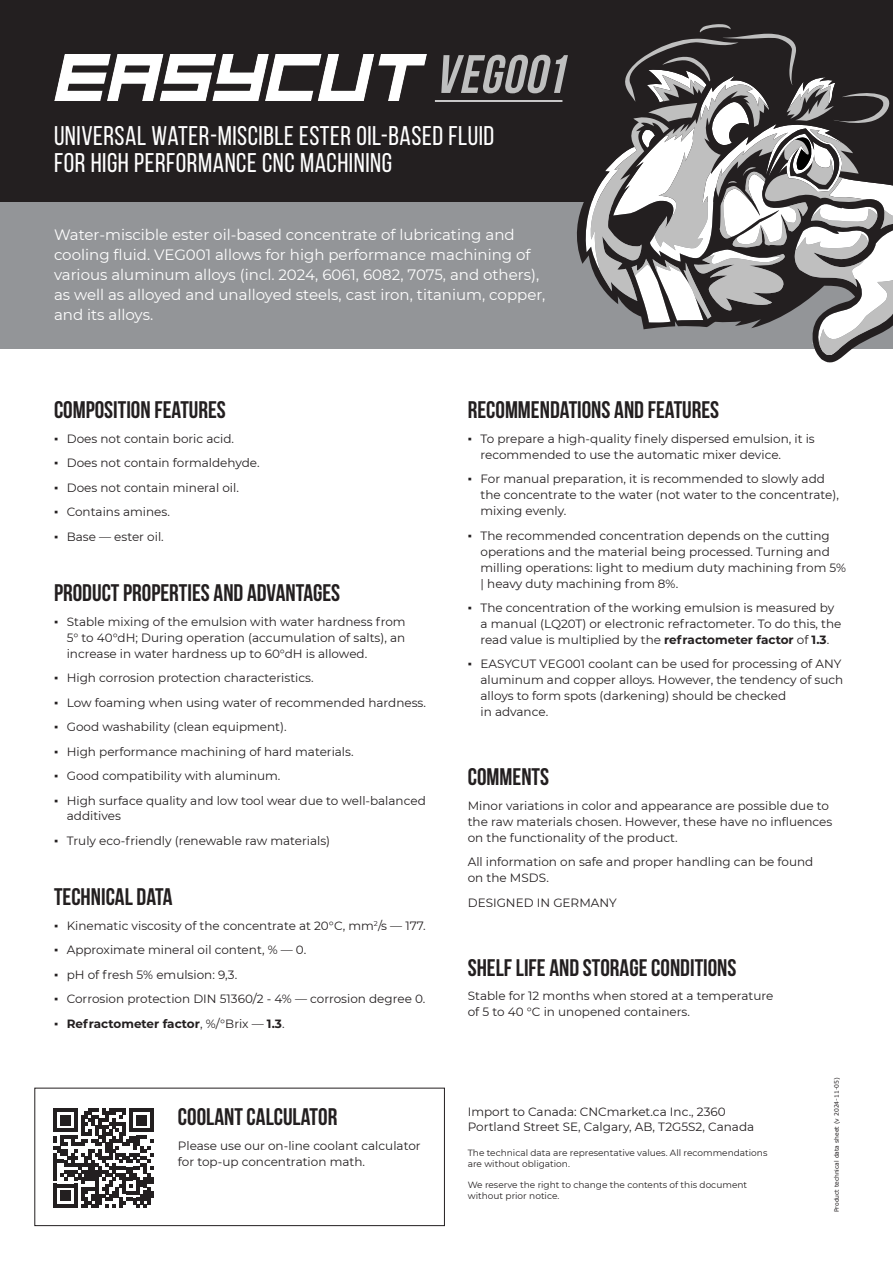
<style>
.page{position:relative;width:893px;height:1263px;background:#fff}
.page>*{position:absolute;margin:0;border:0;box-sizing:border-box;transform-origin:0 0}
.t1{font:italic 700 54px "Bebas Neue";color:#bfbfbf}
.t2{font:27px/27px "Bebas Neue";letter-spacing:.02em;color:#fff}
.t3{font:700 24px "Bebas Neue";color:#231f20}
.t4{font:15px/20px "Montserrat";color:#fff}
.t5{font:12px/15.9px "Montserrat";color:#231f20}
.t6{font:700 12px "Montserrat";color:#231f20}
.t7{font:9px/10.8px "Montserrat";color:#231f20}
.t8{font:6px "Verdana";color:#231f20}
.s1{font-family:"Verdana"}
.s2{font-family:"Verdana";font-weight:400}
.s3{font-weight:400}
.s4{font-weight:700}
</style>
<div class="page">
<div style="left:0;top:91px;width:893px;height:258px;background:#939598"></div>
<div style="left:0;top:0;width:893px;height:202px;background:#231f20"></div>
<img style="left:54px;top:55px;width:373px;height:46px">
<hr style="left:435px;top:100px;width:127px;height:2px;background:#fff">
<svg style="left:54px;top:1108px;width:100px;height:100px"></svg>
<div style="left:34px;top:1088px;width:411px;height:138px;border:1px solid #231f20"></div>
<svg style="left:579px;top:24px;width:314px;height:332px"></svg>
<p class="t1" style="left:435px;top:45px;width:144px">VEG001</p>
<p class="t2" style="left:54px;top:122px;width:442px">UNIVERSAL WATER-MISCIBLE ESTER OIL-BASED FLUID<br>FOR HIGH PERFORMANCE CNC MACHINING</p>
<p class="t4" style="left:54px;top:224px;width:493px">Water-miscible ester oil-based concentrate of lubricating and cooling fluid. VEG001 allows for high performance machining of various aluminum alloys (incl. 2024, 6061, 6082, 7075, and others), as well as alloyed and unalloyed steels, cast iron, titanium, copper, and its alloys.</p>
<p class="t3" style="left:54px;top:397px;width:173px">COMPOSITION FEATURES</p>
<p class="t5" style="left:54px;top:430px;width:182px"><span class="s1">▪</span> Does not contain boric acid.</p>
<p class="t5" style="left:54px;top:455px;width:207px"><span class="s1">▪</span> Does not contain formaldehyde.</p>
<p class="t5" style="left:54px;top:479px;width:186px"><span class="s1">▪</span> Does not contain mineral oil.</p>
<p class="t5" style="left:54px;top:504px;width:117px"><span class="s1">▪</span> Contains amines.</p>
<p class="t5" style="left:54px;top:528px;width:111px"><span class="s1">▪</span> Base — ester oil.</p>
<p class="t3" style="left:54px;top:580px;width:288px">PRODUCT PROPERTIES AND ADVANTAGES</p>
<p class="t5" style="left:67px;top:613px;width:340px;text-align:justify;text-indent:-13px"><span class="s1">▪</span> Stable mixing of the emulsion with water hardness from 5° to 40°dH; During operation (accumulation of salts), an increase in water hardness up to 60°dH is allowed.</p>
<p class="t5" style="left:54px;top:669px;width:261px"><span class="s1">▪</span> High corrosion protection characteristics.</p>
<p class="t5" style="left:54px;top:694px;width:373px"><span class="s1">▪</span> Low foaming when using water of recommended hardness.</p>
<p class="t5" style="left:54px;top:718px;width:234px"><span class="s1">▪</span> Good washability (clean equipment).</p>
<p class="t5" style="left:54px;top:743px;width:301px"><span class="s1">▪</span> High performance machining of hard materials.</p>
<p class="t5" style="left:54px;top:767px;width:228px"><span class="s1">▪</span> Good compatibility with aluminum.</p>
<p class="t5" style="left:67px;top:792px;width:361px;text-indent:-13px"><span class="s1">▪</span> High surface quality and low tool wear due to well-balanced additives</p>
<p class="t5" style="left:54px;top:832px;width:278px"><span class="s1">▪</span> Truly eco-friendly (renewable raw materials)</p>
<p class="t3" style="left:54px;top:884px;width:120px">TECHNICAL DATA</p>
<p class="t5" style="left:54px;top:917px;width:373px"><span class="s1">▪</span> Kinematic viscosity of the concentrate at 20°C, mm<sup>2</sup>/s — 177.</p>
<p class="t5" style="left:54px;top:942px;width:254px"><span class="s1">▪</span> Approximate mineral oil content, % — 0.</p>
<p class="t5" style="left:54px;top:966px;width:185px"><span class="s1">▪</span> pH of fresh 5% emulsion: 9,3.</p>
<p class="t5" style="left:54px;top:991px;width:373px"><span class="s1">▪</span> Corrosion protection DIN 51360/2 - 4% — corrosion degree 0.</p>
<p class="t6" style="left:54px;top:1015px;width:232px"><span class="s2">▪</span> Refractometer factor<span class="s3">, %/°Brix —</span> 1.3<span class="s3">.</span></p>
<p class="t3" style="left:178px;top:1104px;width:161px">COOLANT CALCULATOR</p>
<p class="t5" style="left:178px;top:1137px;width:244px">Please use our on-line coolant calculator for top-up concentration math.</p>
<p class="t3" style="left:468px;top:397px;width:253px">RECOMMENDATIONS AND FEATURES</p>
<p class="t5" style="left:480px;top:430px;width:336px;text-indent:-13px"><span class="s1">▪</span> To prepare a high-quality finely dispersed emulsion, it is recommended to use the automatic mixer device.</p>
<p class="t5" style="left:480px;top:471px;width:360px;text-indent:-13px"><span class="s1">▪</span> For manual preparation, it is recommended to slowly add the concentrate to the water (not water to the concentrate), mixing evenly.</p>
<p class="t5" style="left:480px;top:527px;width:367px;text-indent:-13px"><span class="s1">▪</span> The recommended concentration depends on the cutting operations and the material being processed. Turning and milling operations: light to medium duty machining from 5% | heavy duty machining from 8%.</p>
<p class="t5" style="left:480px;top:599px;width:363px;text-indent:-13px"><span class="s1">▪</span> The concentration of the working emulsion is measured by a manual (LQ20T) or electronic refractometer. To do this, the read value is multiplied by the <span class="s4">refractometer factor</span> of <span class="s4">1.3</span>.</p>
<p class="t5" style="left:480px;top:656px;width:364px;text-indent:-13px"><span class="s1">▪</span> EASYCUT VEG001 coolant can be used for processing of ANY aluminum and copper alloys. However, the tendency of such alloys to form spots (darkening) should be checked<br>in advance.</p>
<p class="t3" style="left:468px;top:764px;width:83px">COMMENTS</p>
<p class="t5" style="left:468px;top:797px;width:366px">Minor variations in color and appearance are possible due to the raw materials chosen. However, these have no influences on the functionality of the product.</p>
<p class="t5" style="left:468px;top:854px;width:347px">All information on safe and proper handling can be found on the MSDS.</p>
<p class="t5" style="left:468px;top:894px;width:151px">DESIGNED IN GERMANY</p>
<p class="t3" style="left:468px;top:954px;width:270px">SHELF LIFE AND STORAGE CONDITIONS</p>
<p class="t5" style="left:468px;top:987px;width:307px">Stable for 12 months when stored at a temperature of 5 to 40 °C in unopened containers.</p>
<p class="t5" style="left:468px;top:1104px;width:288px;line-height:14.4px">Import to Canada: CNCmarket.ca Inc., 2360<br>Portland Street SE, Calgary, AB, T2G5S2, Canada</p>
<p class="t7" style="left:468px;top:1147px;width:301px">The technical data are representative values. All recommendations are without obligation.</p>
<p class="t7" style="left:468px;top:1179px;width:281px">We reserve the right to change the contents of this document without prior notice.</p>
<p class="t8" style="left:833px;top:1212px;width:136px;rotate:-90deg">Product technical data sheet (v 2024-11-05)</p>
</div>
